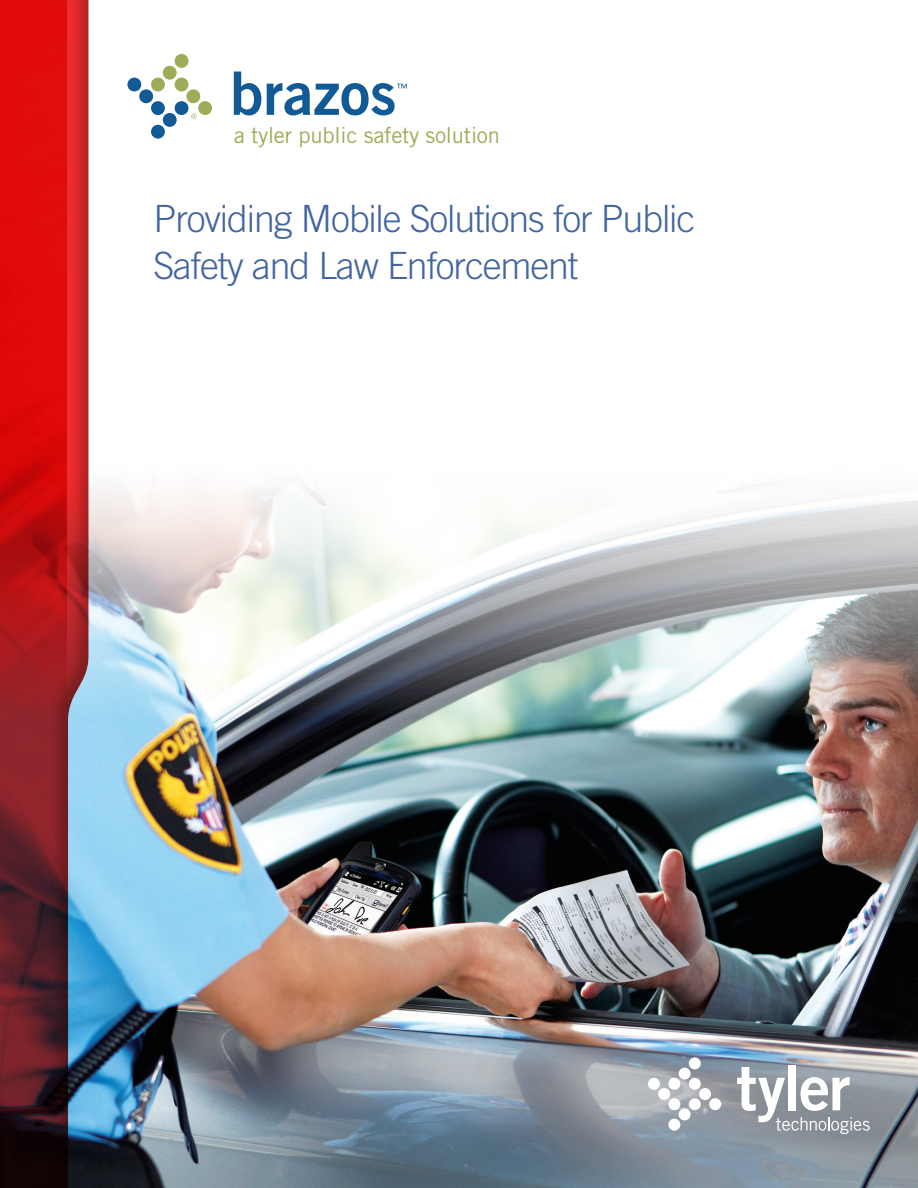
<style>
.page{position:relative;width:918px;height:1188px;background:#fff}
.page>*{position:absolute;margin:0;border:0;box-sizing:border-box;transform-origin:0 0}
.t1{font:60px "Trade Gothic Bold Two";color:#125a96}
.t2{font:300 37.5px/46.5px "Trade Gothic";letter-spacing:-.03em;color:#4265a0}
.t3{font:22.05px "Trade Gothic";letter-spacing:-.01em;color:#a0ab57}
</style>
<div class="page">
<img style="left:89px;top:488px;width:829px;height:700px">
<div style="left:0;top:0;width:89px;height:1188px;background:#231f20;opacity:.26"></div>
<div style="left:788px;top:1065px;width:8px;height:45px;background:#fff"></div>
<div style="left:648px;top:1078px;width:12px;height:12px;background:#fff;border-radius:50%"></div>
<div style="left:658px;top:1088px;width:12px;height:12px;background:#fff;border-radius:50%"></div>
<div style="left:668px;top:1098px;width:12px;height:12px;background:#fff;border-radius:50%"></div>
<div style="left:668px;top:1119px;width:12px;height:12px;background:#fff;border-radius:50%"></div>
<div style="left:679px;top:1108px;width:12px;height:12px;background:#fff;border-radius:50%"></div>
<div style="left:689px;top:1098px;width:12px;height:12px;background:#fff;border-radius:50%"></div>
<div style="left:668px;top:1078px;width:12px;height:12px;background:#fff;border-radius:50%"></div>
<div style="left:679px;top:1068px;width:12px;height:12px;background:#fff;border-radius:50%"></div>
<div style="left:689px;top:1078px;width:12px;height:12px;background:#fff;border-radius:50%"></div>
<div style="left:699px;top:1088px;width:12px;height:12px;background:#fff;border-radius:50%"></div>
<div style="left:709px;top:1098px;width:12px;height:12px;background:#fff;border-radius:50%"></div>
<div style="left:689px;top:1057px;width:12px;height:12px;background:#fff;border-radius:50%"></div>
<svg style="left:737px;top:1067px;width:133px;height:67px"></svg>
<svg style="left:703px;top:1109px;width:5px;height:4px"></svg>
<svg style="left:397px;top:84px;width:10px;height:4px"></svg>
<div style="left:127px;top:78px;width:14px;height:13px;background:#125a96;border-radius:50%"></div>
<div style="left:139px;top:89px;width:14px;height:14px;background:#125a96;border-radius:50%"></div>
<div style="left:151px;top:101px;width:14px;height:14px;background:#125a96;border-radius:50%"></div>
<div style="left:151px;top:125px;width:14px;height:14px;background:#125a96;border-radius:50%"></div>
<div style="left:163px;top:113px;width:14px;height:14px;background:#125a96;border-radius:50%"></div>
<div style="left:175px;top:101px;width:13px;height:14px;background:#125a96;border-radius:50%"></div>
<div style="left:151px;top:78px;width:14px;height:13px;background:#a0ab57;border-radius:50%"></div>
<div style="left:163px;top:66px;width:14px;height:14px;background:#a0ab57;border-radius:50%"></div>
<div style="left:175px;top:78px;width:13px;height:13px;background:#a0ab57;border-radius:50%"></div>
<div style="left:186px;top:89px;width:14px;height:14px;background:#a0ab57;border-radius:50%"></div>
<div style="left:198px;top:101px;width:14px;height:14px;background:#a0ab57;border-radius:50%"></div>
<div style="left:175px;top:54px;width:13px;height:14px;background:#a0ab57;border-radius:50%"></div>
<svg style="left:191px;top:113px;width:6px;height:6px"></svg>
<p class="t1" style="left:230px;top:56px;width:168px">brazos</p>
<p class="t3" style="left:234px;top:122px;width:268px">a tyler public safety solution</p>
<p class="t2" style="left:154px;top:195px;width:543px">Providing Mobile Solutions for Public<br>Safety and Law Enforcement</p>
</div>
